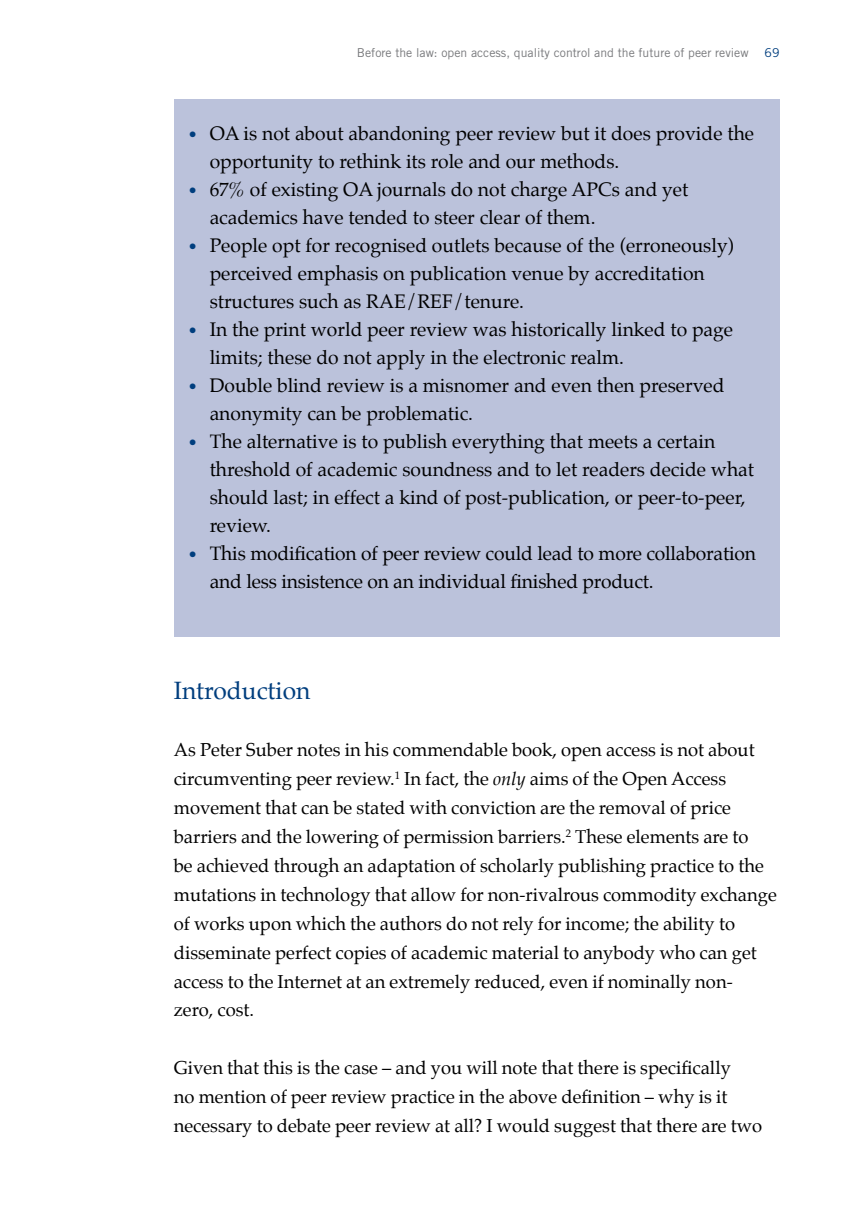
<style>
.page{position:relative;width:854px;height:1221px;background:#fff}
.page>*{position:absolute;margin:0;border:0;box-sizing:border-box;transform-origin:0 0}
.t1{font:24.5px "Palatino";color:#003e7e}
.t2{font:19.25px/28px "Palatino";color:#000}
.t3{font:18.38px/28.9px "Palatino";color:#000}
.t4{font:12.25px "Trade Gothic LT Std";color:#77787b}
.t5{font:12.25px "Trade Gothic LT Std";color:#003e7e}
.s1{font-family:"Trade Gothic LT Std";font-weight:300;font-size:15.75px;color:#003e7e}
.s2{font-style:italic}
</style>
<div class="page">
<div style="left:174px;top:99px;width:605px;height:537px;background:#bbc2db"></div>
<p class="t4" style="left:357px;top:45px;width:393px">Before the law: open access, quality control and the future of peer review</p>
<p class="t5" style="left:764px;top:45px;width:16px">69</p>
<p class="t2" style="left:210px;top:119px;width:545px;text-indent:-21px"><span class="s1">•</span> OA is not about abandoning peer review but it does provide the opportunity to rethink its role and our methods.</p>
<p class="t2" style="left:210px;top:175px;width:480px;text-indent:-21px"><span class="s1">•</span> 67% of existing OA journals do not charge APCs and yet academics have tended to steer clear of them.</p>
<p class="t2" style="left:210px;top:231px;width:526px;text-indent:-21px"><span class="s1">•</span> People opt for recognised outlets because of the (erroneously) perceived emphasis on publication venue by accreditation structures such as RAE/REF/tenure.</p>
<p class="t2" style="left:210px;top:315px;width:525px;text-indent:-21px"><span class="s1">•</span> In the print world peer review was historically linked to page limits; these do not apply in the electronic realm.</p>
<p class="t2" style="left:210px;top:371px;width:516px;text-indent:-21px"><span class="s1">•</span> Double blind review is a misnomer and even then preserved anonymity can be problematic.</p>
<p class="t2" style="left:210px;top:427px;width:545px;text-indent:-21px"><span class="s1">•</span> The alternative is to publish everything that meets a certain threshold of academic soundness and to let readers decide what should last; in effect a kind of post-publication, or peer-to-peer, review.</p>
<p class="t2" style="left:210px;top:539px;width:547px;text-indent:-21px"><span class="s1">•</span> This modification of peer review could lead to more collaboration and less insistence on an individual finished product.</p>
<p class="t1" style="left:174px;top:670px;width:138px">Introduction</p>
<p class="t3" style="left:174px;top:735px;width:604px">As Peter Suber notes in his commendable book, open access is not about circumventing peer review.<sup>1</sup> In fact, the <span class="s2">only</span> aims of the Open Access movement that can be stated with conviction are the removal of price barriers and the lowering of permission barriers.<sup>2</sup> These elements are to<br>be achieved through an adaptation of scholarly publishing practice to the mutations in technology that allow for non-rivalrous commodity exchange of works upon which the authors do not rely for income; the ability to disseminate perfect copies of academic material to anybody who can get access to the Internet at an extremely reduced, even if nominally non&shy;zero, cost.</p>
<p class="t3" style="left:174px;top:1053px;width:589px">Given that this is the case – and you will note that there is specifically<br>no mention of peer review practice in the above definition – why is it necessary to debate peer review at all? I would suggest that there are two</p>
</div>
